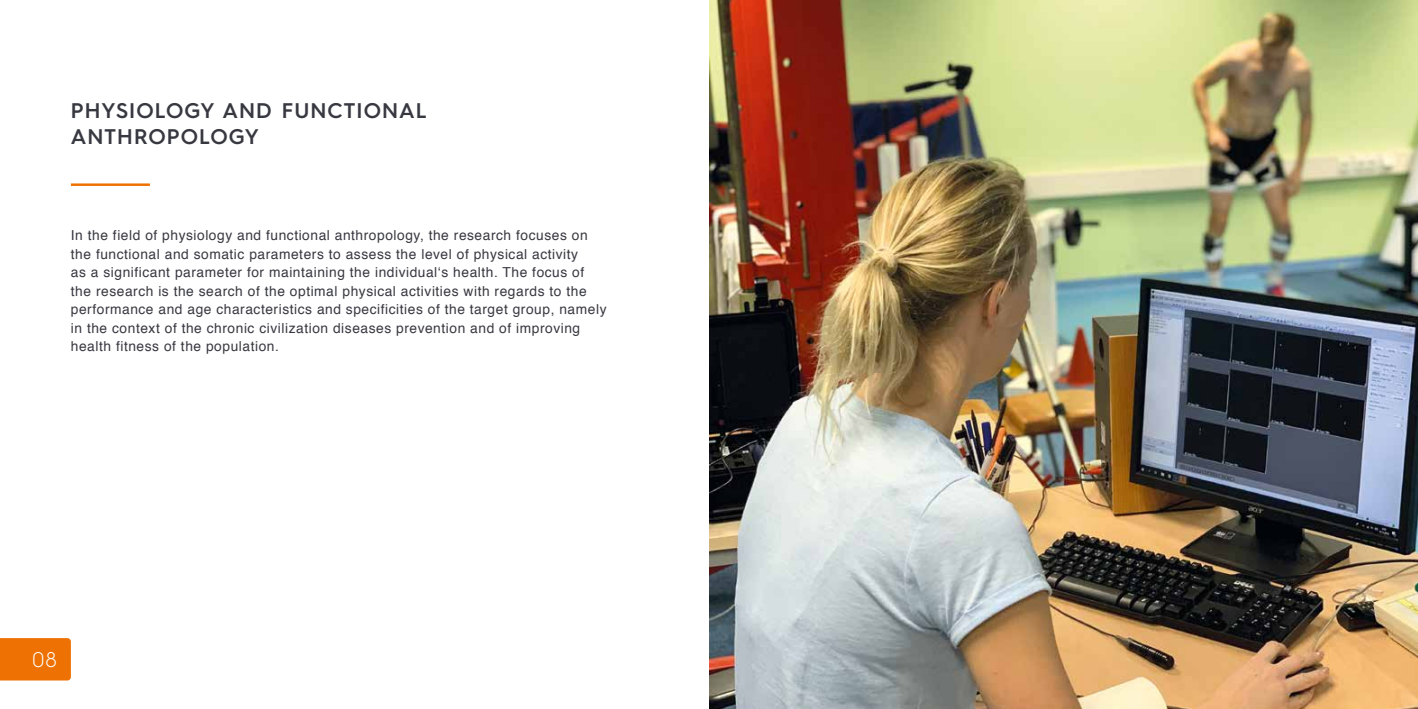
<style>
.page{position:relative;width:1418px;height:709px;background:#fff}
.page>*{position:absolute;margin:0;border:0;box-sizing:border-box;transform-origin:0 0}
.t1{font:600 21.25px/25.5px "Hurme Geometric Sans 3";letter-spacing:.05em;color:#383841}
.t2{font:300 21.25px "Hurme Geometric Sans 3";color:#fff}
.t3{font:13.75px/18.5px "Helvetica";letter-spacing:.04em;color:#383841}
</style>
<div class="page">
<hr style="left:71px;top:183px;width:79px;height:3px;background:#ee7203">
<div style="left:0;top:638px;width:71px;height:42px;background:#ee7203"></div>
<img style="left:709px;top:0;width:708px;height:709px">
<h1 class="t1" style="left:71px;top:97px;width:357px">PHYSIOLOGY AND FUNCTIONAL<br>ANTHROPOLOGY</h1>
<p class="t3" style="left:71px;top:227px;width:537px">In the field of physiology and functional anthropology, the research focuses on the functional and somatic parameters to assess the level of physical activity<br>as a significant parameter for maintaining the individual‘s health. The focus of the research is the search of the optimal physical activities with regards to the performance and age characteristics and specificities of the target group, namely in the context of the chronic civilization diseases prevention and of improving health fitness of the population.</p>
<h1 class="t2" style="left:33px;top:645px;width:26px">08</h1>
</div>
